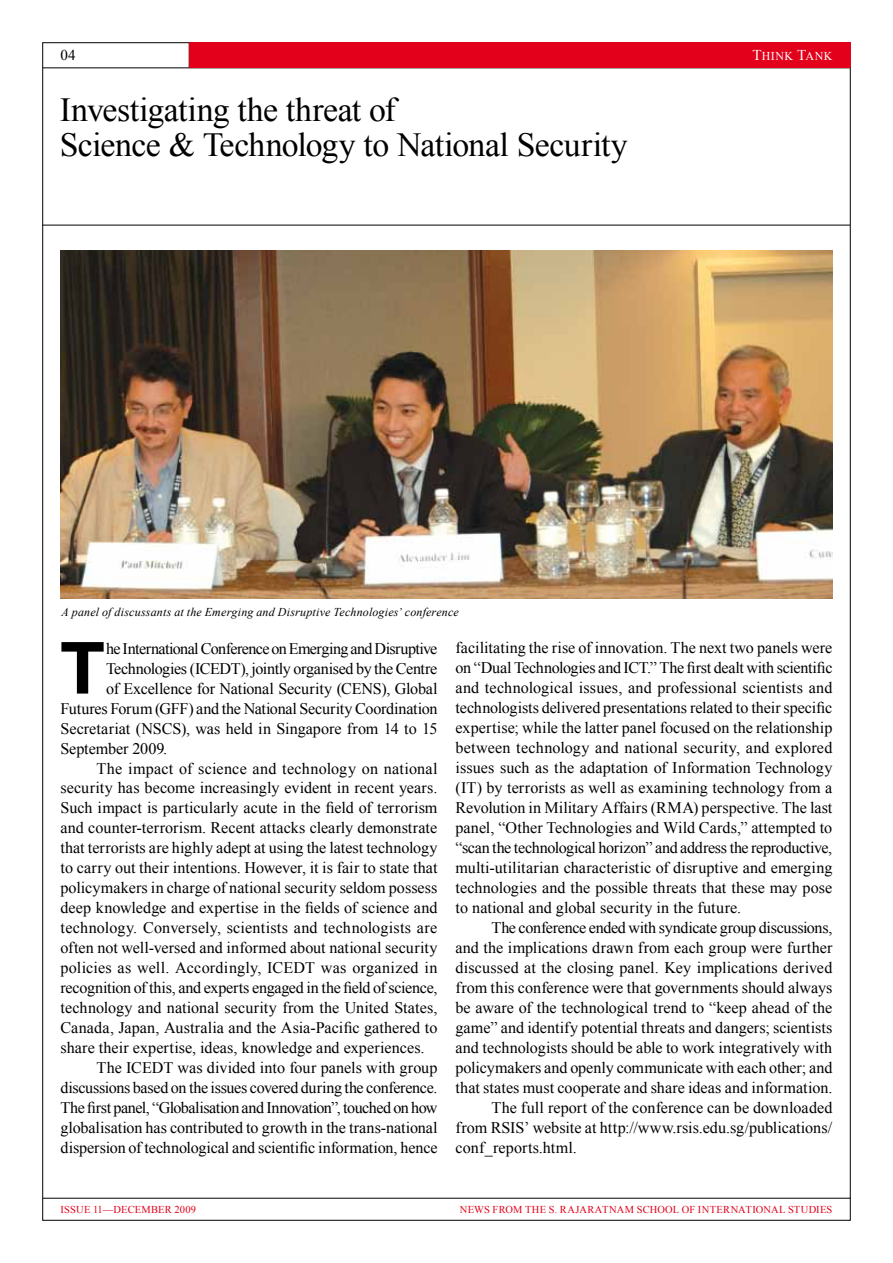
<style>
.page{position:relative;width:893px;height:1263px;background:#fff}
.page>*{position:absolute;margin:0;border:0;box-sizing:border-box;transform-origin:0 0}
.t1{font:700 72.15px "Helvetica Neue";color:#000}
.t2{font:33.75px/34.5px "Times New Roman";letter-spacing:-.01em;color:#000}
.t3{font:16.2px/20px "Times New Roman";color:#000;text-align:justify}
.t4{font:16.2px "Times New Roman";letter-spacing:-.02em;color:#000}
.t5{font:16.2px "Times New Roman";letter-spacing:-.035em;color:#000}
.t6{font:16.2px "Times New Roman";letter-spacing:-.025em;color:#000}
.t7{font:15px "Times New Roman";color:#000}
.t8{font:italic 12px "Times New Roman";letter-spacing:.015em;color:#000}
.t9{font:12px "Times New Roman";color:#fff}
.t10{font:10.5px "Times New Roman";letter-spacing:.01em;color:#e2001a}
.t11{font:10.5px "Times New Roman";letter-spacing:.03em;color:#e2001a}
.s1{font-size:15px}
</style>
<div class="page">
<hr style="left:43px;top:1198px;width:807px;height:1px;background:#000">
<hr style="left:43px;top:68px;width:807px;height:1px;background:#000">
<div style="left:189px;top:43px;width:661px;height:25px;background:#e2001a"></div>
<img style="left:61px;top:250px;width:771px;height:348px">
<hr style="left:43px;top:225px;width:807px;height:1px;background:#000">
<p class="t7" style="left:61px;top:45px;width:17px">04</p>
<p class="t9" style="left:752px;top:48px;width:19px"><span class="s1">T</span>HINK</p>
<p class="t9" style="left:797px;top:48px;width:19px"><span class="s1">T</span>ANK</p>
<h2 class="t2" style="left:60px;top:92px;width:569px">Investigating the threat of<br>Science &amp; Technology to National Security</h2>
<p class="t8" style="left:62px;top:604px;width:399px">A panel of discussants at the Emerging and Disruptive Technologies’ conference</p>
<h1 class="t1" style="left:61px;top:623px;width:46px">T</h1>
<p class="t5" style="left:106px;top:637px;width:333px">he International Conference on Emerging and Disruptive</p>
<p class="t6" style="left:106px;top:657px;width:333px">Technologies (ICEDT), jointly organised by the Centre</p>
<p class="t3" style="left:106px;top:678px;width:333px">of Excellence for National Security (CENS), Global</p>
<p class="t3" style="left:61px;top:698px;width:378px">Futures Forum (GFF) and the National Security Coordination</p>
<p class="t3" style="left:61px;top:718px;width:378px">Secretariat (NSCS), was held in Singapore from 14 to 15</p>
<p class="t3" style="left:61px;top:738px;width:108px">September 2009.</p>
<p class="t3" style="left:97px;top:758px;width:342px">The impact of science and technology on national</p>
<p class="t3" style="left:61px;top:778px;width:378px">security has become increasingly evident in recent years.</p>
<p class="t3" style="left:61px;top:798px;width:378px">Such impact is particularly acute in the field of terrorism</p>
<p class="t3" style="left:61px;top:818px;width:378px">and counter-terrorism. Recent attacks clearly demonstrate</p>
<p class="t3" style="left:61px;top:838px;width:379px">that terrorists are highly adept at using the latest technology</p>
<p class="t3" style="left:61px;top:858px;width:378px">to carry out their intentions. However, it is fair to state that</p>
<p class="t3" style="left:61px;top:878px;width:378px">policymakers in charge of national security seldom possess</p>
<p class="t3" style="left:61px;top:898px;width:378px">deep knowledge and expertise in the fields of science and</p>
<p class="t3" style="left:61px;top:918px;width:378px">technology. Conversely, scientists and technologists are</p>
<p class="t3" style="left:61px;top:938px;width:378px">often not well-versed and informed about national security</p>
<p class="t3" style="left:61px;top:958px;width:378px">policies as well. Accordingly, ICEDT was organized in</p>
<p class="t4" style="left:61px;top:977px;width:378px">recognition of this, and experts engaged in the field of science,</p>
<p class="t3" style="left:61px;top:998px;width:378px">technology and national security from the United States,</p>
<p class="t3" style="left:61px;top:1017px;width:378px">Canada, Japan, Australia and the Asia-Pacific gathered to</p>
<p class="t3" style="left:61px;top:1037px;width:366px">share their expertise, ideas, knowledge and experiences.</p>
<p class="t3" style="left:97px;top:1057px;width:342px">The ICEDT was divided into four panels with group</p>
<p class="t4" style="left:61px;top:1077px;width:378px">discussions based on the issues covered during the conference.</p>
<p class="t5" style="left:61px;top:1097px;width:379px">The first panel, “Globalisation and Innovation”, touched on how</p>
<p class="t3" style="left:61px;top:1117px;width:379px">globalisation has contributed to growth in the trans-national</p>
<p class="t3" style="left:61px;top:1137px;width:379px">dispersion of technological and scientific information, hence</p>
<p class="t3" style="left:455px;top:638px;width:379px">facilitating the rise of innovation. The next two panels were on “Dual Technologies and ICT.” The first dealt with scientific and technological issues, and professional scientists and technologists delivered presentations related to their specific expertise; while the latter panel focused on the relationship between technology and national security, and explored issues such as the adaptation of Information Technology (IT) by terrorists as well as examining technology from a Revolution in Military Affairs (RMA) perspective. The last panel, “Other Technologies and Wild Cards,” attempted to “scan the technological horizon” and address the reproductive, multi-utilitarian characteristic of disruptive and emerging technologies and the possible threats that these may pose to national and global security in the future.</p>
<p class="t4" style="left:491px;top:917px;width:342px">The conference ended with syndicate group discussions,</p>
<p class="t3" style="left:455px;top:937px;width:378px">and the implications drawn from each group were further</p>
<p class="t3" style="left:455px;top:957px;width:378px">discussed at the closing panel. Key implications derived</p>
<p class="t3" style="left:455px;top:977px;width:378px">from this conference were that governments should always</p>
<p class="t3" style="left:455px;top:997px;width:378px">be aware of the technological trend to “keep ahead of the</p>
<p class="t3" style="left:455px;top:1017px;width:378px">game” and identify potential threats and dangers; scientists</p>
<p class="t3" style="left:455px;top:1037px;width:378px">and technologists should be able to work integratively with</p>
<p class="t3" style="left:455px;top:1057px;width:378px">policymakers and openly communicate with each other; and</p>
<p class="t3" style="left:455px;top:1077px;width:378px">that states must cooperate and share ideas and information.</p>
<p class="t3" style="left:491px;top:1097px;width:342px">The full report of the conference can be downloaded</p>
<p class="t3" style="left:455px;top:1117px;width:378px">from RSIS’ website at http://www.rsis.edu.sg/publications/</p>
<p class="t3" style="left:455px;top:1137px;width:123px">conf_reports.html.</p>
<p class="t10" style="left:61px;top:1202px;width:11px">Issu</p>
<p class="t10" style="left:84px;top:1202px;width:114px">e 11—DECEMBER 2009</p>
<p class="t10" style="left:460px;top:1202px;width:9px">News</p>
<p class="t11" style="left:493px;top:1202px;width:225px">from the S. Rajaratnam School of Inter</p>
<p class="t10" style="left:731px;top:1202px;width:72px">nat ional Stud</p>
<p class="t10" style="left:816px;top:1202px;width:11px">ies</p>
</div>
